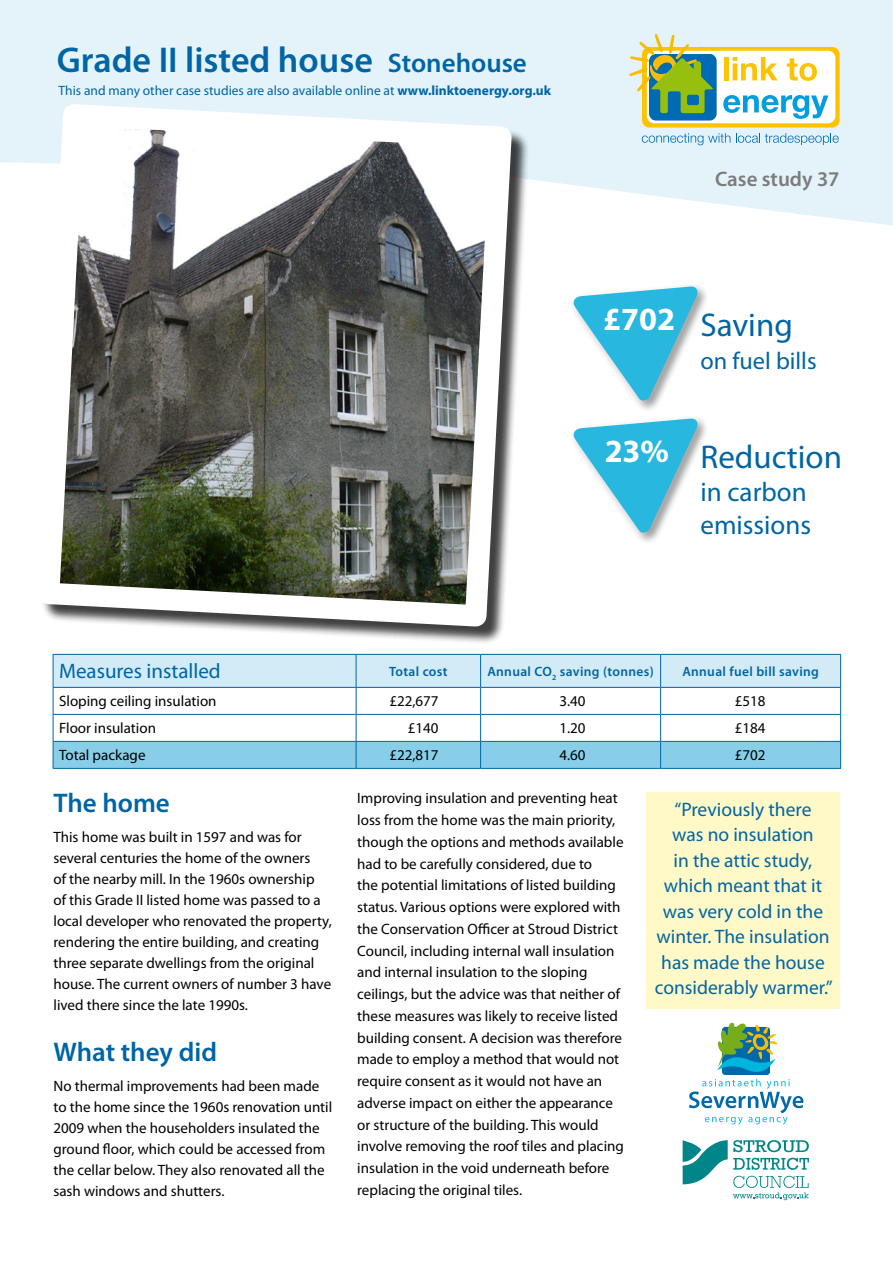
<style>
.page{position:relative;width:893px;height:1263px;background:#fff}
.page>*{position:absolute;margin:0;border:0;box-sizing:border-box;transform-origin:0 0}
.t1{font:600 36px "Myriad Pro";color:#0065a4}
.t2{font:33px "Myriad Pro";color:#0065a4}
.t3{font:700 32.4px "Myriad Pro";color:#fff}
.t4{font:600 27px "Myriad Pro";color:#0065a4}
.t5{font:27px/33px "Myriad Pro";color:#0065a4}
.t6{font:24.3px "Myriad Pro";color:#0065a4}
.t7{font:21px "Myriad Pro";color:#0065a4}
.t8{font:600 21px "Myriad Pro";color:#7b7c7e}
.t9{font:19.5px/25.5px "Myriad Pro";color:#0065a4;text-align:center}
.t10{font:15px/21.8px "Myriad Pro";color:#000}
.t11{font:13.5px "Myriad Pro";color:#0065a4}
.t12{font:600 13.5px "Myriad Pro";letter-spacing:.025em;color:#0065a4}
.s1{font-size:27px}
.s2{font-weight:700}
</style>
<div class="page">
<svg style="left:0;top:0;width:893px;height:226px;background:#e6f4f9"></svg>
<svg style="left:53px;top:654px;width:788px;height:114px"></svg>
<hr style="left:53px;top:768px;width:303px;height:1px;background:#0065a4">
<hr style="left:356px;top:768px;width:125px;height:1px;background:#0065a4">
<hr style="left:481px;top:768px;width:180px;height:1px;background:#0065a4">
<hr style="left:661px;top:768px;width:180px;height:1px;background:#0065a4">
<div style="left:41px;top:107px;width:489px;height:538px;background:#000;opacity:.75"></div>
<svg style="left:26px;top:92px;width:497px;height:546px"></svg>
<svg style="left:573px;top:286px;width:133px;height:256px"></svg>
<div style="left:646px;top:792px;width:193px;height:216px;background:#fff9c7"></div>
<svg style="left:683px;top:1140px;width:126px;height:60px"></svg>
<div style="left:722px;top:1027px;width:48px;height:48px;background:#0068ab;border-radius:3px"></div>
<svg style="left:689px;top:1079px;width:114px;height:45px"></svg>
<svg style="left:717px;top:1023px;width:60px;height:49px"></svg>
<svg style="left:642px;top:47px;width:198px;height:81px;background:#fac91d"></svg>
<div style="left:647px;top:51px;width:188px;height:72px;background:#fff;border-radius:7px"></div>
<div style="left:649px;top:54px;width:68px;height:67px;background:#006ab3;border-radius:7px"></div>
<svg style="left:629px;top:34px;width:84px;height:79px"></svg>
<svg style="left:642px;top:133px;width:88px;height:12px"></svg>
<svg style="left:736px;top:133px;width:103px;height:12px"></svg>
<div style="left:724px;top:57px;width:5px;height:23px;background:#fcc400"></div>
<svg style="left:733px;top:57px;width:45px;height:23px"></svg>
<svg style="left:787px;top:58px;width:30px;height:23px"></svg>
<svg style="left:723px;top:95px;width:105px;height:24px"></svg>
<h1 class="t1" style="left:57px;top:40px;width:471px">Grade II listed house <span class="s1">Stonehouse</span></h1>
<p class="t11" style="left:59px;top:83px;width:494px">This and many other case studies are also available online at <span class="s2">www.linktoenergy.org.uk</span></p>
<h3 class="t8" style="left:715px;top:167px;width:126px">Case study 37</h3>
<h3 class="t3" style="left:603px;top:301px;width:73px">£702</h3>
<h2 class="t2" style="left:700px;top:307px;width:94px">Saving</h2>
<h3 class="t6" style="left:700px;top:347px;width:118px">on fuel bills</h3>
<h3 class="t3" style="left:605px;top:433px;width:66px">23%</h3>
<h2 class="t2" style="left:700px;top:439px;width:143px">Reduction</h2>
<h3 class="t5" style="left:700px;top:476px;width:112px">in carbon emissions</h3>
<h3 class="t7" style="left:59px;top:659px;width:163px">Measures installed</h3>
<p class="t12" style="left:389px;top:664px;width:60px">Total cost</p>
<p class="t12" style="left:487px;top:664px;width:168px">Annual CO<sub>2</sub> saving (tonnes)</p>
<p class="t12" style="left:682px;top:664px;width:138px">Annual fuel bill saving</p>
<p class="t10" style="left:59px;top:690px;width:159px">Sloping ceiling insulation</p>
<p class="t10" style="left:389px;top:690px;width:51px">£22,677</p>
<p class="t10" style="left:559px;top:690px;width:28px">3.40</p>
<p class="t10" style="left:735px;top:690px;width:32px">£518</p>
<p class="t10" style="left:59px;top:717px;width:98px">Floor insulation</p>
<p class="t10" style="left:408px;top:717px;width:32px">£140</p>
<p class="t10" style="left:559px;top:717px;width:28px">1.20</p>
<p class="t10" style="left:735px;top:717px;width:32px">£184</p>
<p class="t10" style="left:59px;top:744px;width:88px">Total package</p>
<p class="t10" style="left:389px;top:744px;width:51px">£22,817</p>
<p class="t10" style="left:559px;top:744px;width:28px">4.60</p>
<p class="t10" style="left:735px;top:744px;width:32px">£702</p>
<p class="t10" style="left:357px;top:788px;width:268px">Improving insulation and preventing heat loss from the home was the main priority, though the options and methods available had to be carefully considered, due to<br>the potential limitations of listed building status. Various options were explored with the Conservation Officer at Stroud District Council, including internal wall insulation and internal insulation to the sloping ceilings, but the advice was that neither of these measures was likely to receive listed building consent. A decision was therefore made to employ a method that would not require consent as it would not have an adverse impact on either the appearance or structure of the building. This would involve removing the roof tiles and placing insulation in the void underneath before replacing the original tiles.</p>
<h3 class="t4" style="left:53px;top:788px;width:118px">The home</h3>
<p class="t10" style="left:53px;top:827px;width:280px;line-height:21px">This home was built in 1597 and was for several centuries the home of the owners<br>of the nearby mill. In the 1960s ownership<br>of this Grade II listed home was passed to a local developer who renovated the property, rendering the entire building, and creating three separate dwellings from the original house. The current owners of number 3 have lived there since the late 1990s.</p>
<h3 class="t4" style="left:53px;top:1037px;width:165px">What they did</h3>
<p class="t10" style="left:53px;top:1076px;width:280px;line-height:21px">No thermal improvements had been made to the home since the 1960s renovation until 2009 when the householders insulated the ground floor, which could be accessed from the cellar below. They also renovated all the sash windows and shutters.</p>
<h3 class="t9" style="left:655px;top:797px;width:180px">“Previously there<br>was no insulation<br>in the attic study, which meant that it was very cold in the winter. The insulation has made the house considerably warmer.”</h3>
</div>
